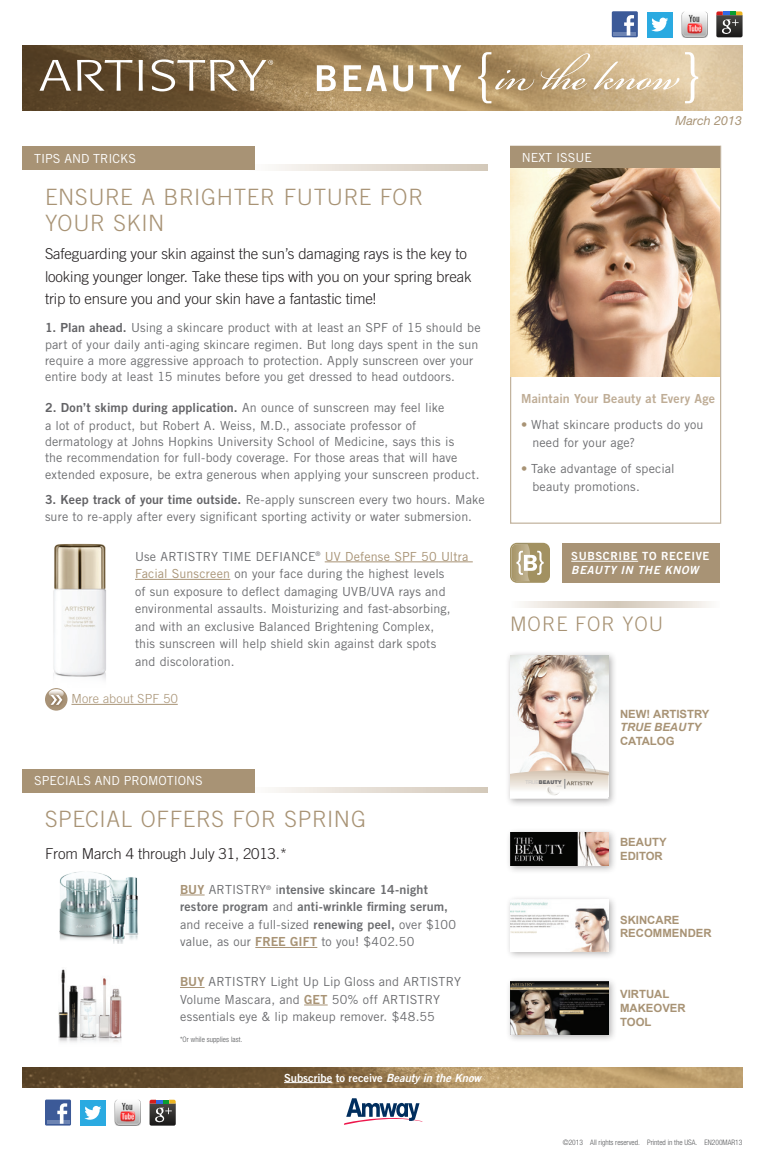
<style>
.page{position:relative;width:765px;height:1170px;background:#fff}
.page>*{position:absolute;margin:0;border:0;box-sizing:border-box;transform-origin:0 0}
.t1{font:300 22.5px/26.2px "Trade Gothic LT Std";letter-spacing:.03em;color:#a89375}
.t2{font:300 20px "Trade Gothic LT Std";letter-spacing:.05em;color:#a89375}
.t3{font:300 15px/22.5px "Trade Gothic LT Std";letter-spacing:-.01em;color:#231f20}
.t4{font:12.5px/17.5px "Trade Gothic LT Std";letter-spacing:.01em;color:#6c6d70}
.t5{font:12.5px/17.5px "Trade Gothic LT Std Bd 2";letter-spacing:.01em;color:#6c6d70}
.t6{font:12.5px "Trade Gothic LT Std Bd 2";letter-spacing:.01em;color:#636366}
.t7{font:12.5px "Trade Gothic LT Std";color:#fff}
.t8{font:12.5px "Trade Gothic LT Std Bd 2";letter-spacing:.015em;color:#bfad96}
.t9{font:300 12.5px "Trade Gothic LT Std";letter-spacing:.015em;color:#a89375}
.t10{font:italic 12.5px "Helvetica Neue LT Std";color:#a89375}
.t11{font:700 11.38px/13.6px "Arial";color:#a89375}
.t12{font:italic 700 11.38px "Arial";color:#a89375}
.t13{font:11.25px "Trade Gothic LT Std Bd 2";letter-spacing:-.005em;color:#fff}
.t14{font:11.25px "Trade Gothic LT Std Bd 2";letter-spacing:.05em;color:#fff}
.t15{font:11.25px "Trade Gothic LT Std Bd 2 Obl";letter-spacing:.05em;color:#fff}
.t16{font:300 condensed 7.5px "Helvetica Neue LT Std";color:#57585a}
.t17{font:900 5.25px "Helvetica Neue LT Std";letter-spacing:.03em;color:#636366}
.s1{font-family:"Trade Gothic LT Std Bd 2";color:#636366}
.s2{font-family:"Trade Gothic LT Std";color:#6c6d70}
.s3{color:#a89375}
.s4{font-family:"Trade Gothic LT Std"}
.s5{font-family:"Trade Gothic LT Std Bd 2"}
.s6{font-family:"Trade Gothic LT Std Bd 2";color:#a89375}
.s7{font-family:"Trade Gothic LT Std Bd 2 Obl"}
.s8{font-weight:300;color:#a89375}
.s9{font-weight:300;color:#bcbdc0}
</style>
<div class="page">
<img style="left:22px;top:45px;width:720px;height:65px">
<svg style="left:40px;top:60px;width:31px;height:31px"></svg>
<svg style="left:139px;top:60px;width:4px;height:31px"></svg>
<svg style="left:77px;top:60px;width:56px;height:31px"></svg>
<svg style="left:152px;top:59px;width:121px;height:32px"></svg>
<svg style="left:478px;top:52px;width:220px;height:51px;background:#cdb690"></svg>
<svg style="left:420px;top:65px;width:41px;height:26px"></svg>
<svg style="left:393px;top:65px;width:20px;height:26px"></svg>
<svg style="left:344px;top:65px;width:43px;height:26px"></svg>
<svg style="left:317px;top:65px;width:19px;height:26px"></svg>
<svg style="left:180px;top:895px;width:25px;height:1px"></svg>
<hr style="left:255px;top:947px;width:62px;height:1px;background:#a89375">
<svg style="left:180px;top:987px;width:25px;height:1px"></svg>
<svg style="left:304px;top:1005px;width:24px;height:1px"></svg>
<img style="left:22px;top:1067px;width:720px;height:21px">
<div style="left:612px;top:11px;width:26px;height:26px;background:#3c5a98"></div>
<hr style="left:614px;top:32px;width:22px;height:3px;background:#6d84b3">
<svg style="left:624px;top:15px;width:10px;height:20px"></svg>
<div style="left:647px;top:12px;width:25px;height:25px;background:#2aaae1"></div>
<svg style="left:651px;top:18px;width:17px;height:13px"></svg>
<svg style="left:716px;top:11px;width:26px;height:26px"></svg>
<img style="left:682px;top:11px;width:25px;height:26px">
<div style="left:45px;top:1100px;width:26px;height:26px;background:#3c5a98"></div>
<hr style="left:47px;top:1120px;width:22px;height:4px;background:#6d84b3">
<svg style="left:57px;top:1103px;width:10px;height:21px"></svg>
<div style="left:80px;top:1100px;width:26px;height:26px;background:#2aaae1"></div>
<svg style="left:84px;top:1106px;width:17px;height:14px"></svg>
<svg style="left:150px;top:1100px;width:26px;height:26px"></svg>
<img style="left:115px;top:1100px;width:26px;height:25px">
<hr style="left:284px;top:1082px;width:48px;height:1px;background:#fff">
<div style="left:505px;top:650px;width:112px;height:157px;background:#231f20;opacity:.35"></div>
<img style="left:510px;top:655px;width:98px;height:110px">
<svg style="left:510px;top:765px;width:98px;height:34px"></svg>
<img style="left:567px;top:780px;width:27px;height:8px">
<div style="left:505px;top:827px;width:112px;height:48px;background:#231f20;opacity:.35"></div>
<img style="left:510px;top:833px;width:98px;height:33px">
<div style="left:505px;top:895px;width:112px;height:65px;background:#231f20;opacity:.35"></div>
<img style="left:510px;top:900px;width:98px;height:51px">
<div style="left:505px;top:976px;width:112px;height:67px;background:#231f20;opacity:.35"></div>
<img style="left:510px;top:981px;width:98px;height:53px">
<svg style="left:344px;top:1098px;width:78px;height:27px"></svg>
<svg style="left:523px;top:602px;width:187px;height:6px"></svg>
<div style="left:510px;top:146px;width:210px;height:23px;background:#a89375"></div>
<svg style="left:274px;top:165px;width:214px;height:5px"></svg>
<svg style="left:274px;top:787px;width:214px;height:6px"></svg>
<div style="left:22px;top:146px;width:233px;height:24px;background:#a89375"></div>
<div style="left:22px;top:769px;width:233px;height:24px;background:#a89375"></div>
<hr style="left:325px;top:562px;width:148px;height:1px;background:#a89375">
<hr style="left:135px;top:579px;width:95px;height:1px;background:#a89375">
<hr style="left:71px;top:704px;width:107px;height:1px;background:#a89375">
<svg style="left:45px;top:688px;width:23px;height:23px"></svg>
<img style="left:47px;top:692px;width:19px;height:16px">
<svg style="left:49px;top:689px;width:15px;height:21px"></svg>
<img style="left:510px;top:169px;width:210px;height:207px">
<div style="left:562px;top:543px;width:158px;height:40px;background:#a89375"></div>
<hr style="left:571px;top:561px;width:67px;height:1px;background:#fff">
<div style="left:510px;top:543px;width:40px;height:40px;background:#a29161;border-radius:7px"></div>
<svg style="left:511px;top:544px;width:33px;height:37px"></svg>
<img style="left:59px;top:871px;width:64px;height:73px">
<img style="left:92px;top:871px;width:46px;height:72px">
<img style="left:59px;top:969px;width:62px;height:73px">
<img style="left:53px;top:543px;width:53px;height:137px">
<p class="t7" style="left:34px;top:151px;width:104px">TIPS AND TRICKS</p>
<h1 class="t1" style="left:45px;top:184px;width:380px">ENSURE A BRIGHTER FUTURE FOR<br>YOUR SKIN</h1>
<p class="t3" style="left:45px;top:243px;width:428px">Safeguarding your skin against the sun’s damaging rays is the key to looking younger longer. Take these tips with you on your spring break trip to ensure you and your skin have a fantastic time!</p>
<p class="t4" style="left:45px;top:320px;width:437px;line-height:16.2px"><span class="s1">1. Plan ahead.</span> Using a skincare product with at least an SPF of 15 should be part of your daily anti-aging skincare regimen. But long days spent in the sun require a more aggressive approach to protection. Apply sunscreen over your entire body at least 15 minutes before you get dressed to head outdoors.</p>
<p class="t6" style="left:45px;top:400px;width:401px">2. Don’t skimp during application. <span class="s2">An ounce of sunscreen may feel like</span></p>
<p class="t4" style="left:45px;top:417px;width:436px;line-height:16.2px">a lot of product, but Robert A. Weiss, M.D., associate professor of dermatology at Johns Hopkins University School of Medicine, says this is<br>the recommendation for full-body coverage. For those areas that will have extended exposure, be extra generous when applying your sunscreen product.</p>
<p class="t4" style="left:45px;top:492px;width:441px;line-height:16.2px"><span class="s1">3. Keep track of your time outside.</span> Re-apply sunscreen every two hours. Make sure to re-apply after every significant sporting activity or water submersion.</p>
<p class="t4" style="left:135px;top:547px;width:335px">Use ARTISTRY TIME DEFIANCE<sup>®</sup> <span class="s3">UV Defense SPF 50 Ultra Facial Sunscreen</span> on your face during the highest levels<br>of sun exposure to deflect damaging UVB/UVA rays and environmental assaults. Moisturizing and fast-absorbing, and with an exclusive Balanced Brightening Complex,<br>this sunscreen will help shield skin against dark spots<br>and discoloration.</p>
<p class="t9" style="left:71px;top:691px;width:108px">More about SPF 50</p>
<p class="t7" style="left:34px;top:773px;width:170px">SPECIALS AND PROMOTIONS</p>
<h1 class="t1" style="left:45px;top:806px;width:323px">SPECIAL OFFERS FOR SPRING</h1>
<p class="t3" style="left:45px;top:843px;width:244px">From March 4 through July 31, 2013.*</p>
<p class="t5" style="left:180px;top:880px;width:270px"><span class="s3">BUY</span> <span class="s4">ARTISTRY</span><sup>®</sup> <span class="s4">i</span>ntensive skincare 14-night restore program <span class="s4">and</span> anti-wrinkle firming serum,</p>
<p class="t4" style="left:180px;top:915px;width:278px">and receive a full-sized <span class="s5">renewing peel,</span> over $100 value, as our <span class="s6">FREE GIFT</span> to you! $402.50</p>
<p class="t4" style="left:180px;top:973px;width:283px"><span class="s6">BUY</span> ARTISTRY Light Up Lip Gloss and ARTISTRY<br>Volume Mascara, and <span class="s6">GET</span> 50% off ARTISTRY essentials eye &amp; lip makeup remover. $48.55</p>
<p class="t16" style="left:180px;top:1035px;width:64px">*Or while supplies last.</p>
<p class="t13" style="left:284px;top:1071px;width:198px">Subscribe to receive <span class="s7">Beauty in the Know</span></p>
<p class="t7" style="left:522px;top:150px;width:72px">NEXT ISSUE</p>
<p class="t10" style="left:676px;top:113px;width:68px">March 2013</p>
<p class="t8" style="left:521px;top:391px;width:196px">Maintain Your Beauty at Every Age</p>
<p class="t4" style="left:532px;top:416px;width:173px;text-indent:-11px"><span class="s8">•</span> What skincare products do you need for your age?</p>
<p class="t4" style="left:532px;top:460px;width:144px;text-indent:-11px"><span class="s8">•</span> Take advantage of special beauty promotions.</p>
<p class="t14" style="left:571px;top:549px;width:140px">SUBSCRIBE TO RECEIVE</p>
<p class="t15" style="left:571px;top:563px;width:129px">BEAUTY IN THE KNOW</p>
<h2 class="t2" style="left:510px;top:612px;width:155px">MORE FOR YOU</h2>
<p class="t17" style="left:525px;top:779px;width:38px"><span class="s9">TRUE</span>BEAUTY</p>
<p class="t11" style="left:620px;top:707px;width:91px">NEW! ARTISTRY</p>
<p class="t12" style="left:620px;top:721px;width:82px">TRUE BEAUTY</p>
<p class="t11" style="left:620px;top:734px;width:56px">CATALOG</p>
<p class="t11" style="left:620px;top:836px;width:48px">BEAUTY<br>EDITOR</p>
<p class="t11" style="left:620px;top:913px;width:93px">SKINCARE<br>RECOMMENDER</p>
<p class="t11" style="left:620px;top:988px;width:67px">VIRTUAL<br>MAKEOVER<br>TOOL</p>
<p class="t16" style="left:563px;top:1138px;width:181px">©2013 All rights reserved. Printed in the USA. EN200MAR13</p>
</div>
